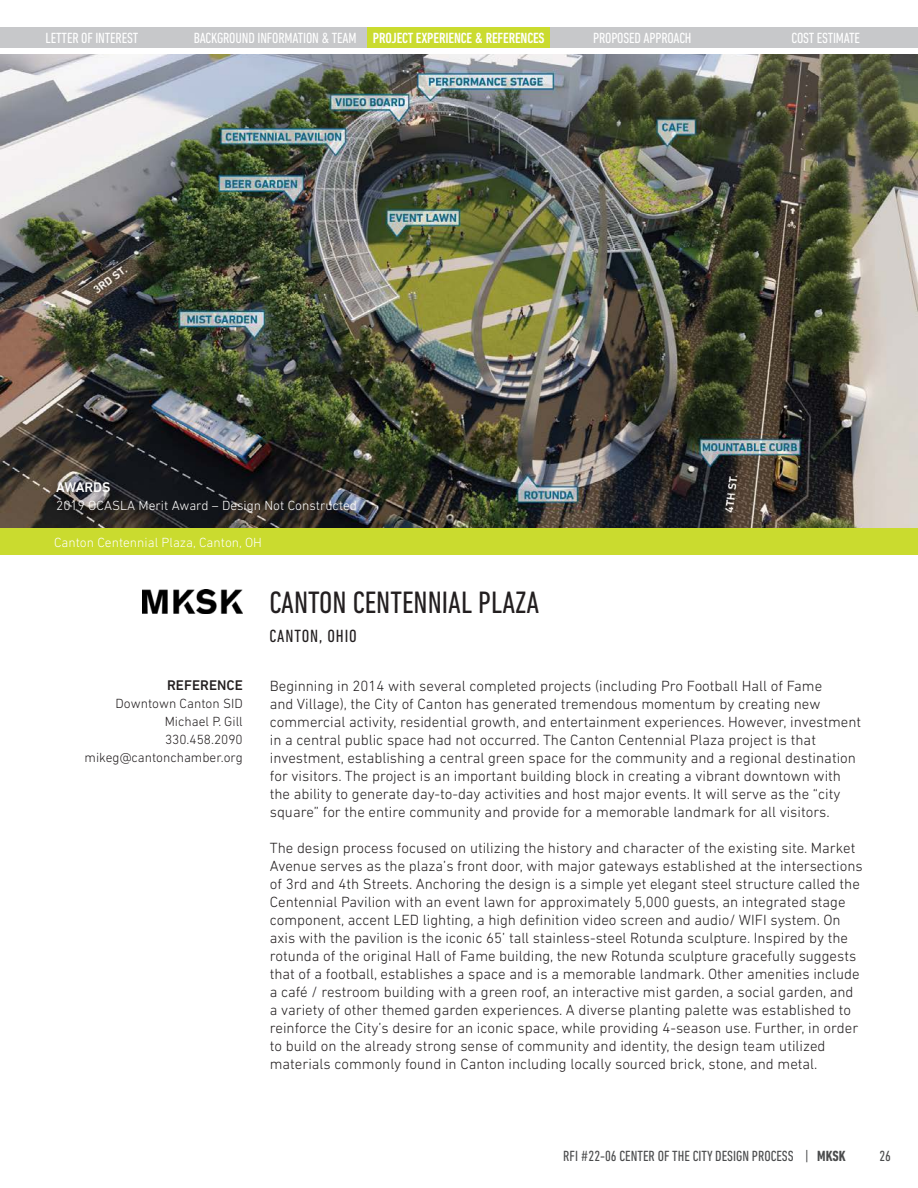
<style>
.page{position:relative;width:918px;height:1188px;background:#fff}
.page>*{position:absolute;margin:0;border:0;box-sizing:border-box;transform-origin:0 0}
.Headlines{font:condensed 31.5px "DIN Next LT Pro";color:#231f20}
.Headlines-2{font:condensed 18px "DIN Next LT Pro";letter-spacing:.05em;color:#231f20}
.Paragraph{font:300 15px/18px "DIN Next LT Pro";color:#231f20}
.t1{font:500 condensed 15px "DIN Next LT Pro";letter-spacing:-.01em;color:#fff}
.t2{font:condensed 15px "DIN Next LT Pro";color:#4b4c4d}
.t3{font:condensed 15px "DIN Next LT Pro";letter-spacing:-.01em;color:#fff}
.t4{font:500 14.25px "DIN Next LT Pro";color:#231f20}
.t5{font:500 14.25px "DIN Next LT Pro";color:#fff}
.t6{font:300 13.5px "DIN Next LT Pro";color:#fff}
.t7{font:300 13.5px "DIN Next LT Pro";color:#231f20}
.s1{font-weight:400}
.s2{font-weight:700}
</style>
<div class="page">
<div style="left:0;top:27px;width:184px;height:20px;background:#c7c8ca"></div>
<div style="left:183px;top:27px;width:184px;height:20px;background:#c7c8ca"></div>
<div style="left:367px;top:27px;width:184px;height:20px;background:#cadb2f"></div>
<div style="left:550px;top:27px;width:184px;height:20px;background:#c7c8ca"></div>
<div style="left:734px;top:27px;width:184px;height:20px;background:#c7c8ca"></div>
<img style="left:142px;top:590px;width:101px;height:24px">
<img style="left:1px;top:54px;width:917px;height:474px">
<div style="left:0;top:528px;width:918px;height:27px;background:#cadb2f"></div>
<div style="left:49px;top:474px;width:315px;height:46px;background:#231f20;opacity:.75"></div>
<p class="t3" style="left:46px;top:29px;width:94px">LETTER OF INTEREST</p>
<p class="t1" style="left:194px;top:29px;width:352px"><span class="s1">BACKGROUND INFORMATION &amp; TEAM</span> PROJECT EXPERIENCE &amp; REFERENCES</p>
<p class="t3" style="left:593px;top:29px;width:100px">PROPOSED APPROACH</p>
<p class="t3" style="left:792px;top:29px;width:70px">COST ESTIMATE</p>
<p class="t5" style="left:56px;top:479px;width:56px">AWARDS</p>
<p class="t6" style="left:56px;top:498px;width:302px">2019 OCASLA Merit Award – Design Not Constructed</p>
<p class="t6" style="left:54px;top:534px;width:210px">Canton Centennial Plaza, Canton, OH</p>
<p class="t4" style="left:167px;top:677px;width:77px">REFERENCE</p>
<p class="t7" style="left:116px;top:696px;width:129px">Downtown Canton SID</p>
<p class="t7" style="left:165px;top:714px;width:80px">Michael P. Gill</p>
<p class="t7" style="left:165px;top:732px;width:79px">330.458.2090</p>
<p class="t7" style="left:85px;top:750px;width:160px">mikeg@cantonchamber.org</p>
<p class="Headlines" style="left:269px;top:585px;width:271px">CANTON CENTENNIAL PLAZA</p>
<p class="Headlines-2" style="left:270px;top:626px;width:89px">CANTON, OHIO</p>
<p class="Paragraph" style="left:270px;top:677px;width:593px">Beginning in 2014 with several completed projects (including Pro Football Hall of Fame<br>and Village), the City of Canton has generated tremendous momentum by creating new commercial activity, residential growth, and entertainment experiences. However, investment in a central public space had not occurred. The Canton Centennial Plaza project is that investment, establishing a central green space for the community and a regional destination for visitors. The project is an important building block in creating a vibrant downtown with the ability to generate day-to-day activities and host major events. It will serve as the “city square” for the entire community and provide for a memorable landmark for all visitors.</p>
<p class="Paragraph" style="left:270px;top:839px;width:594px">The design process focused on utilizing the history and character of the existing site. Market Avenue serves as the plaza’s front door, with major gateways established at the intersections of 3rd and 4th Streets. Anchoring the design is a simple yet elegant steel structure called the Centennial Pavilion with an event lawn for approximately 5,000 guests, an integrated stage component, accent LED lighting, a high definition video screen and audio/ WIFI system. On axis with the pavilion is the iconic 65’ tall stainless-steel Rotunda sculpture. Inspired by the rotunda of the original Hall of Fame building, the new Rotunda sculpture gracefully suggests that of a football, establishes a space and is a memorable landmark. Other amenities include a café / restroom building with a green roof, an interactive mist garden, a social garden, and a variety of other themed garden experiences. A diverse planting palette was established to reinforce the City’s desire for an iconic space, while providing 4-season use. Further, in order to build on the already strong sense of community and identity, the design team utilized materials commonly found in Canton including locally sourced brick, stone, and metal.</p>
<p class="t2" style="left:563px;top:1147px;width:284px">RFI #22-06 CENTER OF THE CITY DESIGN PROCESS | <span class="s2">MKSK</span></p>
<p class="t2" style="left:879px;top:1147px;width:13px">26</p>
</div>
